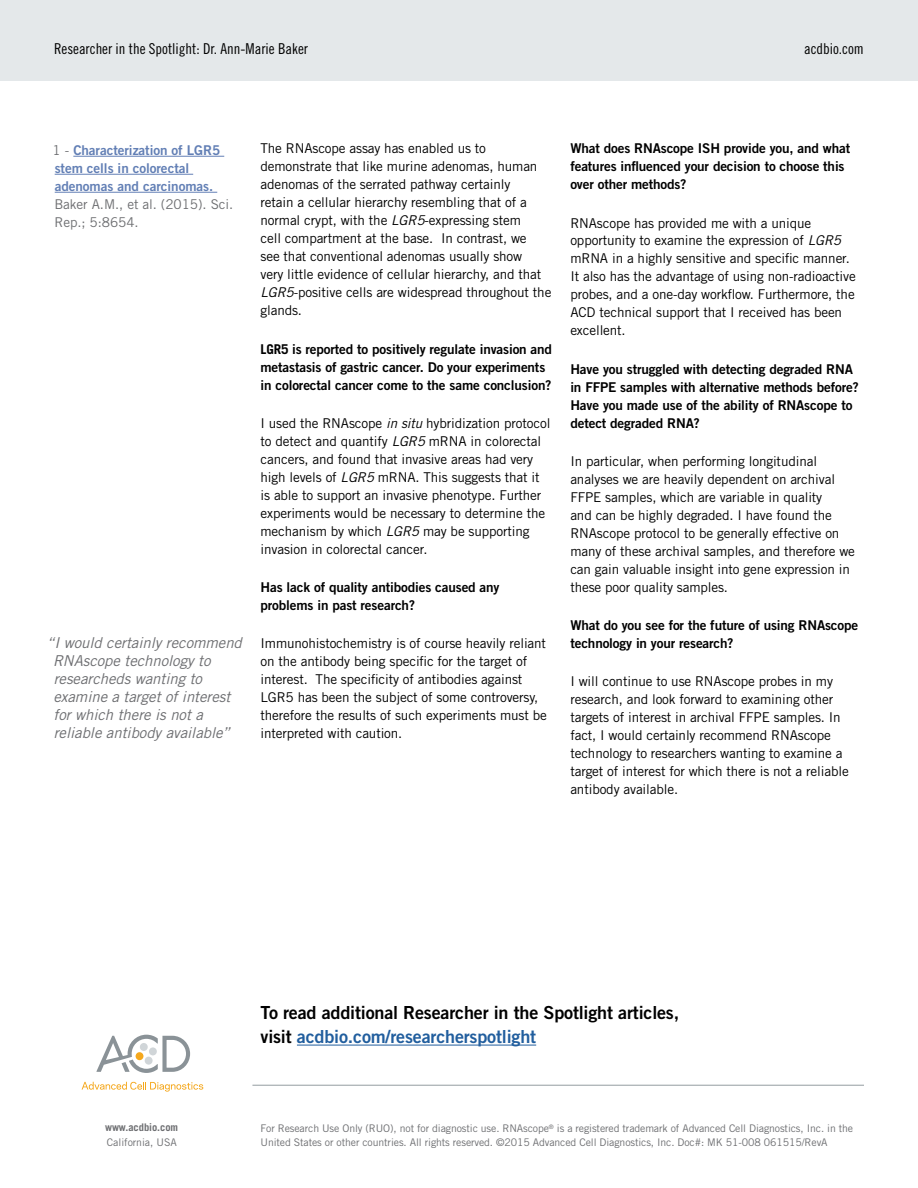
<style>
.page{position:relative;width:918px;height:1188px;background:#fff}
.page>*{position:absolute;margin:0;border:0;box-sizing:border-box;transform-origin:0 0}
.t1{font:18px/24px "Trade Gothic LT Std Bd 2";letter-spacing:-.01em;color:#000}
.t2{font:italic 15px/18px "Trade Gothic LT Std";letter-spacing:-.005em;color:#6d6e71}
.t3{font:15px "Trade Gothic LT Std Cn 18";color:#000}
.t4{font:13.5px/18px "Trade Gothic LT Std";letter-spacing:-.01em;color:#000}
.t5{font:13.5px/18px "Trade Gothic LT Std Bd 2";letter-spacing:-.01em;color:#000}
.t6{font:13.5px/18px "Trade Gothic LT Std Bd 2";letter-spacing:-.005em;color:#627fb5}
.t7{font:13.5px/18px "Trade Gothic LT Std";letter-spacing:-.005em;color:#6d6e71}
.t8{font:10.5px/13.5px "Trade Gothic LT Std";letter-spacing:-.01em;color:#6d6e71}
.t9{font:700 10.5px "Trade Gothic LT Std";letter-spacing:-.005em;color:#6d6e71}
.s1{font-family:"Trade Gothic LT Std";color:#6d6e71}
.s2{font-style:italic}
.s3{font-family:"Trade Gothic LT Std";font-weight:700}
.s4{color:#215e9e}
</style>
<div class="page">
<hr style="left:252px;top:1085px;width:612px;height:1px;background:#949ca1">
<hr style="left:297px;top:1045px;width:239px;height:1px;background:#215e9e">
<hr style="left:73px;top:156px;width:151px;height:1px;background:#627fb5">
<hr style="left:55px;top:174px;width:138px;height:1px;background:#627fb5">
<hr style="left:55px;top:192px;width:162px;height:1px;background:#627fb5">
<div style="left:0;top:0;width:918px;height:81px;background:#e4e8ea"></div>
<svg style="left:82px;top:1082px;width:121px;height:10px"></svg>
<svg style="left:96px;top:1035px;width:94px;height:38px"></svg>
<p class="t3" style="left:54px;top:40px;width:256px">Researcher in the Spotlight: Dr. Ann-Marie Baker</p>
<p class="t3" style="left:804px;top:40px;width:61px">acdbio.com</p>
<p class="t6" style="left:53px;top:141px;width:169px"><span class="s1">1 -</span> Characterization of LGR5 stem cells in colorectal adenomas and carcinomas.</p>
<p class="t7" style="left:54px;top:195px;width:180px">Baker A.M., et al. (2015). Sci.<br>Rep.; 5:8654.</p>
<p class="t2" style="left:53px;top:634px;width:190px;text-indent:-6px">“I would certainly recommend<br>RNAscope technology to researcheds wanting to examine a target of interest for which there is not a reliable antibody available”</p>
<p class="t4" style="left:261px;top:139px;width:292px">The RNAscope assay has enabled us to demonstrate that like murine adenomas, human adenomas of the serrated pathway certainly<br>retain a cellular hierarchy resembling that of a normal crypt, with the <span class="s2">LGR5</span>-expressing stem<br>cell compartment at the base. In contrast, we<br>see that conventional adenomas usually show<br>very little evidence of cellular hierarchy, and that <span class="s2">LGR5</span>-positive cells are widespread throughout the glands.</p>
<p class="t5" style="left:261px;top:340px;width:293px"><span class="s3">LGR5</span> is reported to positively regulate invasion and metastasis of gastric cancer. Do your experiments in colorectal cancer come to the same conclusion?</p>
<p class="t4" style="left:261px;top:414px;width:291px">I used the RNAscope <span class="s2">in situ</span> hybridization protocol to detect and quantify <span class="s2">LGR5</span> mRNA in colorectal cancers, and found that invasive areas had very high levels of <span class="s2">LGR5</span> mRNA. This suggests that it is able to support an invasive phenotype. Further experiments would be necessary to determine the mechanism by which <span class="s2">LGR5</span> may be supporting invasion in colorectal cancer.</p>
<p class="t5" style="left:261px;top:578px;width:241px">Has lack of quality antibodies caused any problems in past research?</p>
<p class="t4" style="left:261px;top:634px;width:288px">Immunohistochemistry is of course heavily reliant on the antibody being specific for the target of interest. The specificity of antibodies against LGR5 has been the subject of some controversy, therefore the results of such experiments must be interpreted with caution.</p>
<p class="t5" style="left:570px;top:139px;width:281px">What does RNAscope ISH provide you, and what features influenced your decision to choose this over other methods?</p>
<p class="t4" style="left:570px;top:214px;width:287px">RNAscope has provided me with a unique opportunity to examine the expression of <span class="s2">LGR5 </span>mRNA in a highly sensitive and specific manner.<br>It also has the advantage of using non-radioactive probes, and a one-day workflow. Furthermore, the ACD technical support that I received has been excellent.</p>
<p class="t5" style="left:570px;top:360px;width:290px">Have you struggled with detecting degraded RNA in FFPE samples with alternative methods before?<br>Have you made use of the ability of RNAscope to detect degraded RNA?</p>
<p class="t4" style="left:570px;top:452px;width:286px">In particular, when performing longitudinal analyses we are heavily dependent on archival FFPE samples, which are variable in quality<br>and can be highly degraded. I have found the RNAscope protocol to be generally effective on many of these archival samples, and therefore we can gain valuable insight into gene expression in these poor quality samples.</p>
<p class="t5" style="left:570px;top:616px;width:289px">What do you see for the future of using RNAscope technology in your research?</p>
<p class="t4" style="left:570px;top:672px;width:280px">I will continue to use RNAscope probes in my research, and look forward to examining other targets of interest in archival FFPE samples. In fact, I would certainly recommend RNAscope technology to researchers wanting to examine a target of interest for which there is not a reliable antibody available.</p>
<p class="t9" style="left:105px;top:1121px;width:75px">www.acdbio.com</p>
<p class="t8" style="left:107px;top:1135px;width:71px">California, USA</p>
<h1 class="t1" style="left:261px;top:1001px;width:420px">To read additional Researcher in the Spotlight articles, visit <span class="s4">acdbio.com/researcherspotlight</span></h1>
<p class="t8" style="left:261px;top:1122px;width:594px">For Research Use Only (RUO), not for diagnostic use. RNAscope<sup>®</sup> is a registered trademark of Advanced Cell Diagnostics, Inc. in the<br>United States or other countries. All rights reserved. ©2015 Advanced Cell Diagnostics, Inc. Doc#: MK 51-008 061515/RevA</p>
</div>
